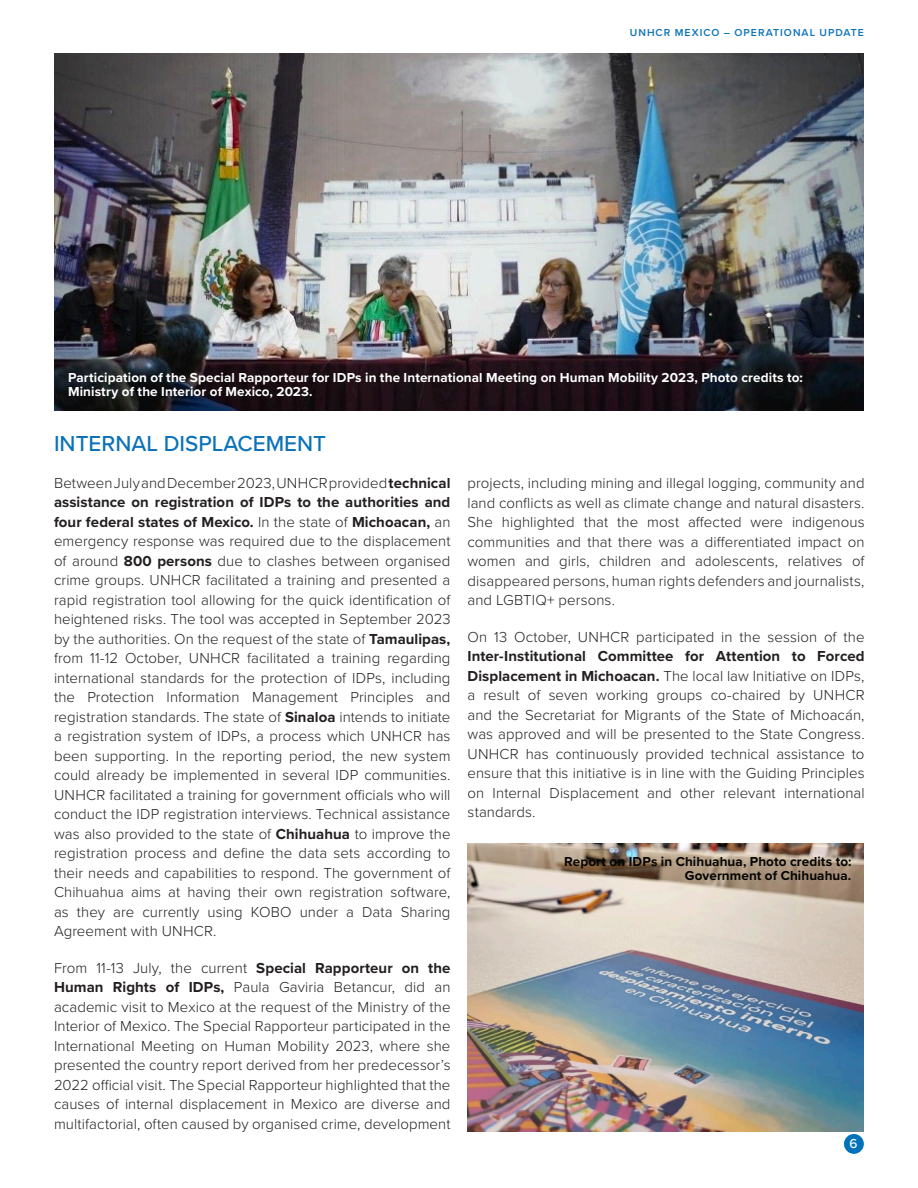
<style>
.page{position:relative;width:918px;height:1188px;background:#fff}
.page>*{position:absolute;margin:0;border:0;box-sizing:border-box;transform-origin:0 0}
.t1{font:500 22.5px "Proxima Nova";color:#0b72ba}
.t2{font:300 15px/19.5px "Proxima Nova";letter-spacing:.005em;color:#231f20;text-align:justify}
.CAPTIOSN{font:700 13.5px/13.5px "Proxima Nova";letter-spacing:.01em;color:#fff}
.CAPTIOSN-2{font:700 13.5px "Proxima Nova";letter-spacing:.005em;color:#040503}
.t3{font:500 13.5px "Proxima Nova";color:#fff}
.t4{font:600 10.5px "Proxima Nova";letter-spacing:.1em;color:#0b72ba}
.s1{font-weight:700}
</style>
<div class="page">
<div style="left:844px;top:1134px;width:20px;height:20px;background:#0072bc;border-radius:50%"></div>
<img style="left:54px;top:54px;width:809px;height:357px">
<img style="left:467px;top:844px;width:397px;height:287px">
<p class="t4" style="left:630px;top:24px;width:236px">UNHCR MEXICO – OPERATIONAL UPDATE</p>
<p class="CAPTIOSN" style="left:68px;top:371px;width:736px">Participation of the Special Rapporteur for IDPs in the International Meeting on Human Mobility 2023, Photo credits to:<br>Ministry of the Interior of Mexico, 2023.</p>
<p class="t1" style="left:54px;top:427px;width:274px">INTERNAL DISPLACEMENT</p>
<p class="t2" style="left:54px;top:472px;width:398px">Between July and December 2023, UNHCR provided <span class="s1">technical assistance on registration of IDPs to the authorities and four federal states of Mexico.</span> In the state of <span class="s1">Michoacan,</span> an emergency response was required due to the displacement of around <span class="s1">800 persons</span> due to clashes between organised crime groups. UNHCR facilitated a training and presented a rapid registration tool allowing for the quick identification of heightened risks. The tool was accepted in September 2023 by the authorities. On the request of the state of <span class="s1">Tamaulipas, </span>from 11-12 October, UNHCR facilitated a training regarding international standards for the protection of IDPs, including the Protection Information Management Principles and registration standards. The state of <span class="s1">Sinaloa</span> intends to initiate a registration system of IDPs, a process which UNHCR has been supporting. In the reporting period, the new system could already be implemented in several IDP communities.<br>UNHCR facilitated a training for government officials who will conduct the IDP registration interviews. Technical assistance was also provided to the state of <span class="s1">Chihuahua</span> to improve the registration process and define the data sets according to their needs and capabilities to respond. The government of Chihuahua aims at having their own registration software, as they are currently using KOBO under a Data Sharing Agreement with UNHCR.</p>
<p class="t2" style="left:54px;top:957px;width:398px">From 11-13 July, the current <span class="s1">Special Rapporteur on the Human Rights of IDPs,</span> Paula Gaviria Betancur, did an academic visit to Mexico at the request of the Ministry of the Interior of Mexico. The Special Rapporteur participated in the International Meeting on Human Mobility 2023, where she presented the country report derived from her predecessor’s 2022 official visit. The Special Rapporteur highlighted that the causes of internal displacement in Mexico are diverse and multifactorial, often caused by organised crime, development</p>
<p class="t2" style="left:468px;top:473px;width:399px">projects, including mining and illegal logging, community and land conflicts as well as climate change and natural disasters.<br>She highlighted that the most affected were indigenous communities and that there was a differentiated impact on women and girls, children and adolescents, relatives of disappeared persons, human rights defenders and journalists, and LGBTIQ+ persons.</p>
<p class="t2" style="left:468px;top:626px;width:399px">On 13 October, UNHCR participated in the session of the <span class="s1">Inter-Institutional Committee for Attention to Forced Displacement in Michoacan.</span> The local law Initiative on IDPs, a result of seven working groups co-chaired by UNHCR and the Secretariat for Migrants of the State of Michoacán, was approved and will be presented to the State Congress.<br>UNHCR has continuously provided technical assistance to ensure that this initiative is in line with the Guiding Principles on Internal Displacement and other relevant international standards.</p>
<p class="CAPTIOSN-2" style="left:564px;top:852px;width:289px">Report on IDPs in Chihuahua, Photo credits to:</p>
<p class="CAPTIOSN-2" style="left:685px;top:865px;width:168px">Government of Chihuahua.</p>
<p class="t3" style="left:850px;top:1133px;width:10px">6</p>
</div>
